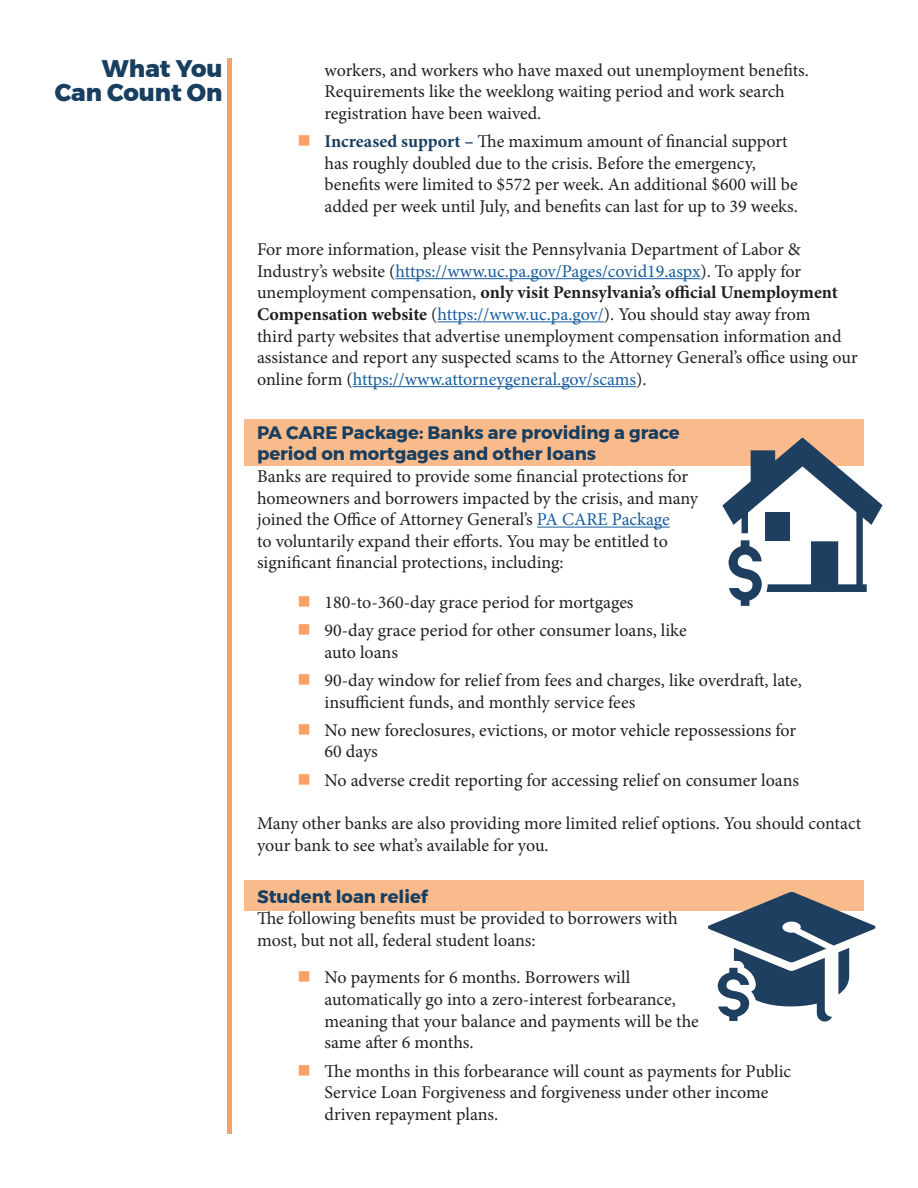
<style>
.page{position:relative;width:918px;height:1188px;background:#fff}
.page>*{position:absolute;margin:0;border:0;box-sizing:border-box;transform-origin:0 0}
.t1{font:800 24px/24px "Montserrat";color:#183f60;text-align:right}
.t2{font:18px/21.6px "Minion Pro";letter-spacing:-.005em;color:#231f20}
.t3{font:700 18px/21.6px "Montserrat";color:#183f60}
.s1{font-weight:700;color:#183f60}
.s2{color:#175d9e}
.s3{font-weight:700}
</style>
<div class="page">
<div style="left:244px;top:880px;width:620px;height:30px;background:#fabb8c"></div>
<div style="left:244px;top:419px;width:620px;height:47px;background:#fabb8c"></div>
<hr style="left:395px;top:278px;width:306px;height:1px;background:#175d9e">
<hr style="left:438px;top:321px;width:166px;height:1px;background:#175d9e">
<hr style="left:353px;top:386px;width:283px;height:1px;background:#175d9e">
<hr style="left:537px;top:527px;width:133px;height:1px;background:#175d9e">
<hr style="left:228px;top:58px;width:4px;height:1076px;background:#f9a164">
<svg style="left:722px;top:437px;width:161px;height:169px"></svg>
<svg style="left:708px;top:892px;width:168px;height:130px"></svg>
<p class="t1" style="left:55px;top:57px;width:169px">What You<br>Can Count On</p>
<p class="t2" style="left:325px;top:59px;width:486px">workers, and workers who have maxed out unemployment benefits.<br>Requirements like the weeklong waiting period and work search registration have been waived.</p>
<p class="t2" style="left:325px;top:131px;width:475px"><span class="s1">Increased support –</span> The maximum amount of financial support has roughly doubled due to the crisis. Before the emergency, benefits were limited to $572 per week. An additional $600 will be added per week until July, and benefits can last for up to 39 weeks.</p>
<p class="t2" style="left:257px;top:239px;width:602px">For more information, please visit the Pennsylvania Department of Labor &amp; Industry’s website (<span class="s2">https://www.uc.pa.gov/Pages/covid19.aspx</span>). To apply for unemployment compensation, <span class="s3">only visit Pennsylvania’s official Unemployment Compensation website</span> (<span class="s2">https://www.uc.pa.gov/</span>). You should stay away from<br>third party websites that advertise unemployment compensation information and assistance and report any suspected scams to the Attorney General’s office using our online form (<span class="s2">https://www.attorneygeneral.gov/scams</span>).</p>
<p class="t3" style="left:257px;top:422px;width:424px">PA CARE Package: Banks are providing a grace period on mortgages and other loans</p>
<p class="t2" style="left:257px;top:466px;width:443px">Banks are required to provide some financial protections for homeowners and borrowers impacted by the crisis, and many joined the Office of Attorney General’s <span class="s2">PA CARE Package<br></span>to voluntarily expand their efforts. You may be entitled to significant financial protections, including:</p>
<p class="t2" style="left:325px;top:591px;width:311px">180-to-360-day grace period for mortgages</p>
<p class="t2" style="left:325px;top:620px;width:364px">90-day grace period for other consumer loans, like auto loans</p>
<p class="t2" style="left:325px;top:669px;width:479px">90-day window for relief from fees and charges, like overdraft, late, insufficient funds, and monthly service fees</p>
<p class="t2" style="left:325px;top:719px;width:473px">No new foreclosures, evictions, or motor vehicle repossessions for<br>60 days</p>
<p class="t2" style="left:325px;top:769px;width:476px">No adverse credit reporting for accessing relief on consumer loans</p>
<p class="t2" style="left:257px;top:813px;width:606px">Many other banks are also providing more limited relief options. You should contact your bank to see what’s available for you.</p>
<p class="t3" style="left:257px;top:886px;width:172px">Student loan relief</p>
<p class="t2" style="left:257px;top:908px;width:422px">The following benefits must be provided to borrowers with most, but not all, federal student loans:</p>
<p class="t2" style="left:325px;top:967px;width:376px">No payments for 6 months. Borrowers will automatically go into a zero-interest forbearance, meaning that your balance and payments will be the same after 6 months.</p>
<p class="t2" style="left:325px;top:1060px;width:468px">The months in this forbearance will count as payments for Public<br>Service Loan Forgiveness and forgiveness under other income driven repayment plans.</p>
</div>
